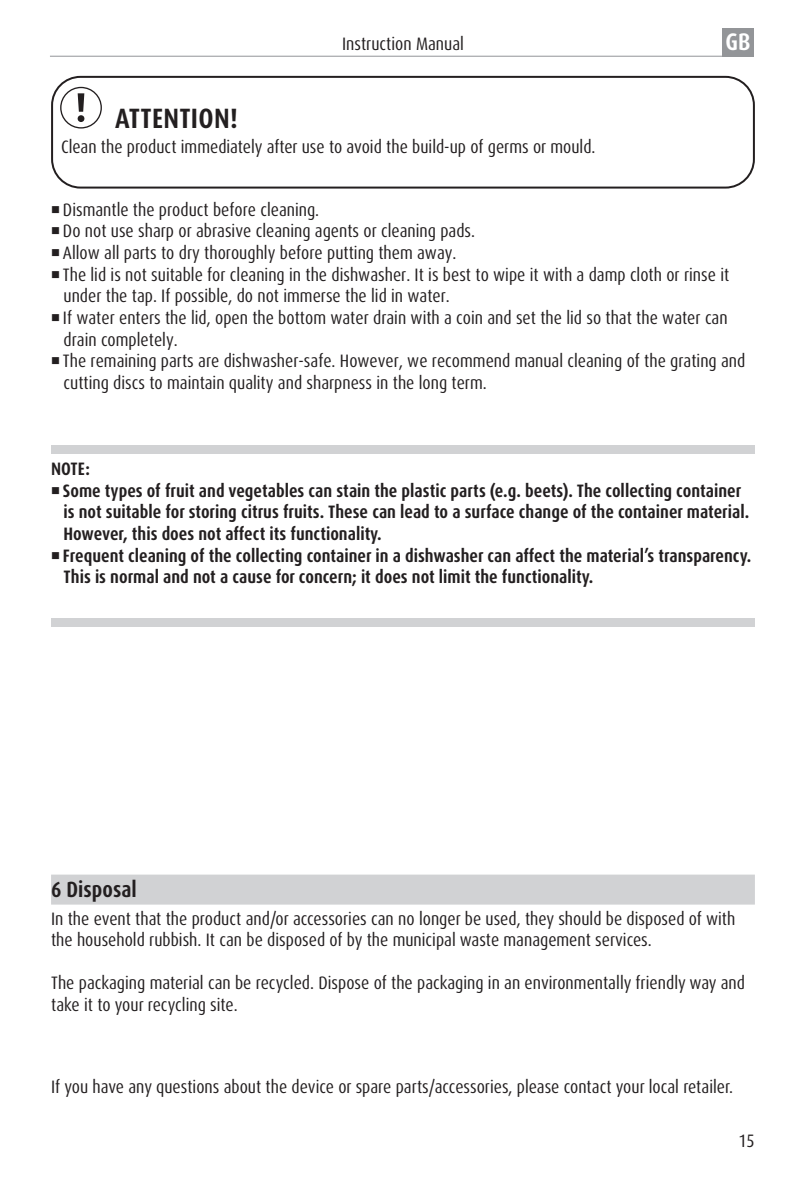
<style>
.page{position:relative;width:806px;height:1191px;background:#fff}
.page>*{position:absolute;margin:0;border:0;box-sizing:border-box;transform-origin:0 0}
.t1{font:700 condensed 28px "Dax Pro";letter-spacing:.01em;color:#231f20}
.t2{font:700 condensed 24px "Dax Pro";color:#fff}
.t3{font:700 condensed 22px "Dax Pro";color:#231f20}
.t4{font:condensed 18px/21.6px "Dax Pro";color:#231f20}
.t5{font:700 condensed 18px/21.6px "Dax Pro";color:#231f20}
</style>
<div class="page">
<hr style="left:50px;top:56px;width:703px;height:1px;background:#939598">
<div style="left:722px;top:28px;width:31px;height:29px;background:#939598"></div>
<div style="left:51px;top:76px;width:703px;height:113px;border:2px solid #231f20;border-radius:28px"></div>
<svg style="left:60px;top:87px;width:42px;height:42px"></svg>
<div style="left:51px;top:445px;width:703px;height:8px;background:#d1d2d4"></div>
<div style="left:51px;top:618px;width:703px;height:8px;background:#d1d2d4"></div>
<div style="left:51px;top:874px;width:703px;height:30px;background:#d1d2d4"></div>
<p class="t4" style="left:342px;top:33px;width:123px">Instruction Manual</p>
<h2 class="t2" style="left:725px;top:26px;width:26px">GB</h2>
<h1 class="t1" style="left:115px;top:100px;width:124px">ATTENTION!</h1>
<p class="t4" style="left:61px;top:136px;width:535px">Clean the product immediately after use to avoid the build-up of germs or mould.</p>
<p class="t4" style="left:63px;top:199px;width:683px">Dismantle the product before cleaning.<br>Do not use sharp or abrasive cleaning agents or cleaning pads.<br>Allow all parts to dry thoroughly before putting them away.<br>The lid is not suitable for cleaning in the dishwasher. It is best to wipe it with a damp cloth or rinse it under the tap. If possible, do not immerse the lid in water.<br>If water enters the lid, open the bottom water drain with a coin and set the lid so that the water can drain completely.<br>The remaining parts are dishwasher-safe. However, we recommend manual cleaning of the grating and cutting discs to maintain quality and sharpness in the long term.</p>
<p class="t5" style="left:63px;top:458px;width:689px;text-indent:-12px">NOTE:<br>Some types of fruit and vegetables can stain the plastic parts (e.g. beets). The collecting container is not suitable for storing citrus fruits. These can lead to a surface change of the container material.<br>However, this does not affect its functionality.<br>Frequent cleaning of the collecting container in a dishwasher can affect the material’s transparency.<br>This is normal and not a cause for concern; it does not limit the functionality.</p>
<p class="t3" style="left:51px;top:875px;width:87px">6 Disposal</p>
<p class="t4" style="left:51px;top:907px;width:685px">In the event that the product and/or accessories can no longer be used, they should be disposed of with the household rubbish. It can be disposed of by the municipal waste management services.</p>
<p class="t4" style="left:51px;top:972px;width:695px">The packaging material can be recycled. Dispose of the packaging in an environmentally friendly way and take it to your recycling site.</p>
<p class="t4" style="left:51px;top:1076px;width:683px">If you have any questions about the device or spare parts/accessories, please contact your local retailer.</p>
<p class="t4" style="left:738px;top:1130px;width:18px">15</p>
</div>
